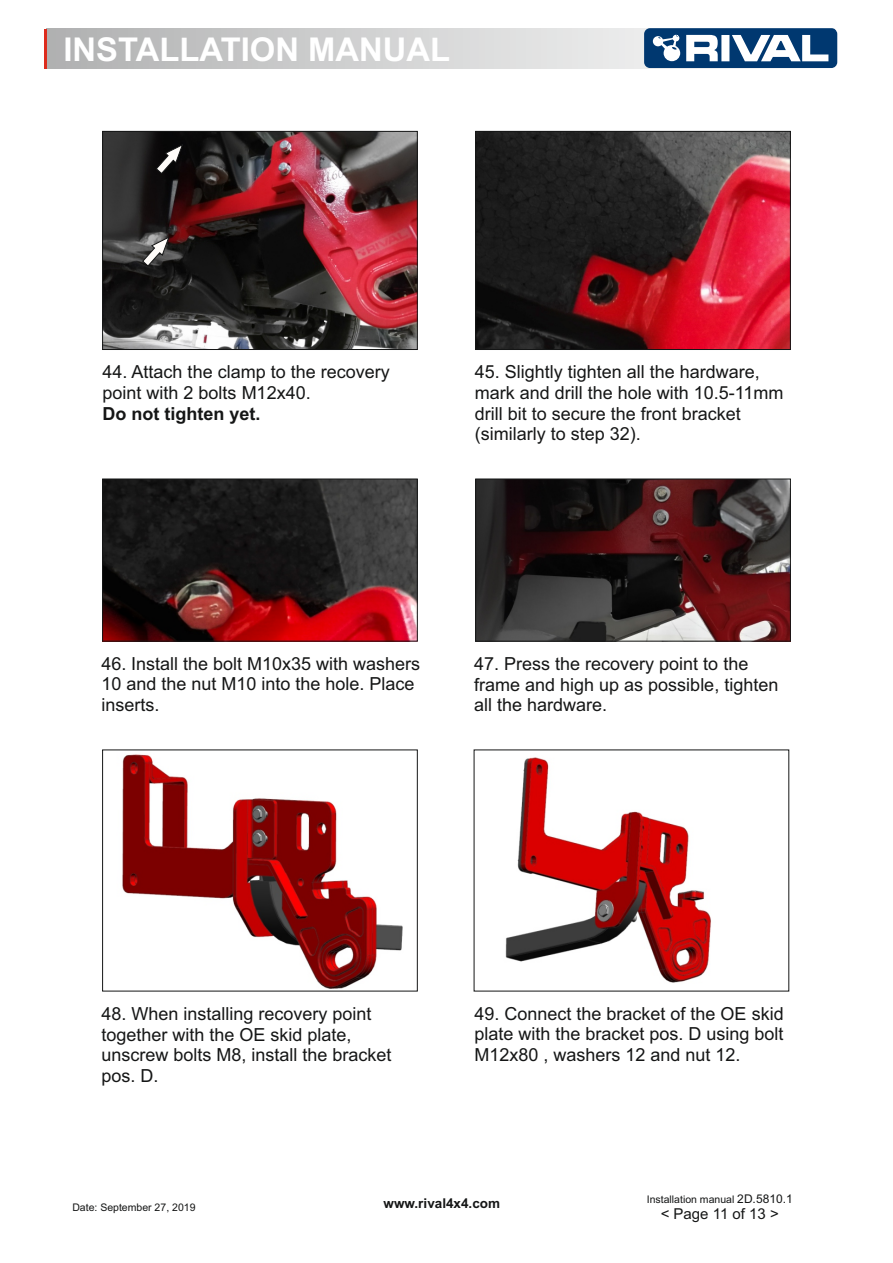
<style>
.page{position:relative;width:893px;height:1263px;background:#fff}
.page>*{position:absolute;margin:0;border:0;box-sizing:border-box;transform-origin:0 0}
.t1{font:700 32.85px "Arial";color:#fff}
.t2{font:18px/20.7px "Arial";color:#151616}
.t3{font:700 18px "Arial";color:#151616}
.t4{font:15px "Arial";color:#151616}
.t5{font:700 13.5px "Arial";color:#151616}
.t6{font:10.5px "Arial";color:#151616}
.s1{font-size:12px}
</style>
<div class="page">
<svg style="left:46px;top:29px;width:792px;height:40px;background:#cececf"></svg>
<hr style="left:44px;top:29px;width:2px;height:40px;background:#dd2b1c">
<svg style="left:644px;top:28px;width:193px;height:40px"></svg>
<img style="left:104px;top:133px;width:312px;height:215px">
<div style="left:102px;top:131px;width:316px;height:219px;border:1px solid #151616"></div>
<img style="left:477px;top:133px;width:312px;height:215px">
<div style="left:475px;top:131px;width:316px;height:219px;border:1px solid #151616"></div>
<img style="left:104px;top:481px;width:312px;height:158px">
<div style="left:102px;top:479px;width:316px;height:162px;border:1px solid #151616"></div>
<img style="left:477px;top:481px;width:312px;height:158px">
<div style="left:475px;top:479px;width:316px;height:162px;border:1px solid #151616"></div>
<img style="left:122px;top:754px;width:281px;height:235px">
<div style="left:102px;top:749px;width:316px;height:242px;border:1px solid #151616"></div>
<img style="left:505px;top:757px;width:206px;height:226px">
<svg style="left:142px;top:236px;width:28px;height:31px"></svg>
<svg style="left:155px;top:143px;width:29px;height:32px"></svg>
<h1 class="t1" style="left:64px;top:37px;width:388px">INSTALLATION MANUAL</h1>
<p class="t2" style="left:103px;top:363px;width:289px">44. Attach the clamp to the recovery point with 2 bolts M12x40.</p>
<p class="t3" style="left:103px;top:407px;width:160px">Do not tighten yet.</p>
<p class="t2" style="left:475px;top:363px;width:310px">45. Slightly tighten all the hardware, mark and drill the hole with 10.5-11mm drill bit to secure the front bracket (similarly to step 32).</p>
<p class="t2" style="left:101px;top:655px;width:320px">46. Install the bolt M10x35 with washers<br>10 and the nut M10 into the hole. Place inserts.</p>
<p class="t2" style="left:474px;top:655px;width:306px">47. Press the recovery point to the frame and high up as possible, tighten all the hardware.</p>
<p class="t2" style="left:101px;top:1005px;width:292px">48. When installing recovery point together with the OE skid plate, unscrew bolts M8, install the bracket pos. D.</p>
<p class="t2" style="left:474px;top:1005px;width:311px;text-align:justify">49. Connect the bracket of the OE skid plate with the bracket pos. D using bolt M12x80 , washers 12 and nut 12.</p>
<p class="t6" style="left:72px;top:1204px;width:125px">Date: September 27, 2019</p>
<p class="t5" style="left:384px;top:1198px;width:118px">www.rival4x4.com</p>
<p class="t6" style="left:647px;top:1195px;width:147px">Installation manual <span class="s1">2D.5810.1</span></p>
<p class="t4" style="left:661px;top:1208px;width:120px">&lt; Page 11 of 13 &gt;</p>
</div>
